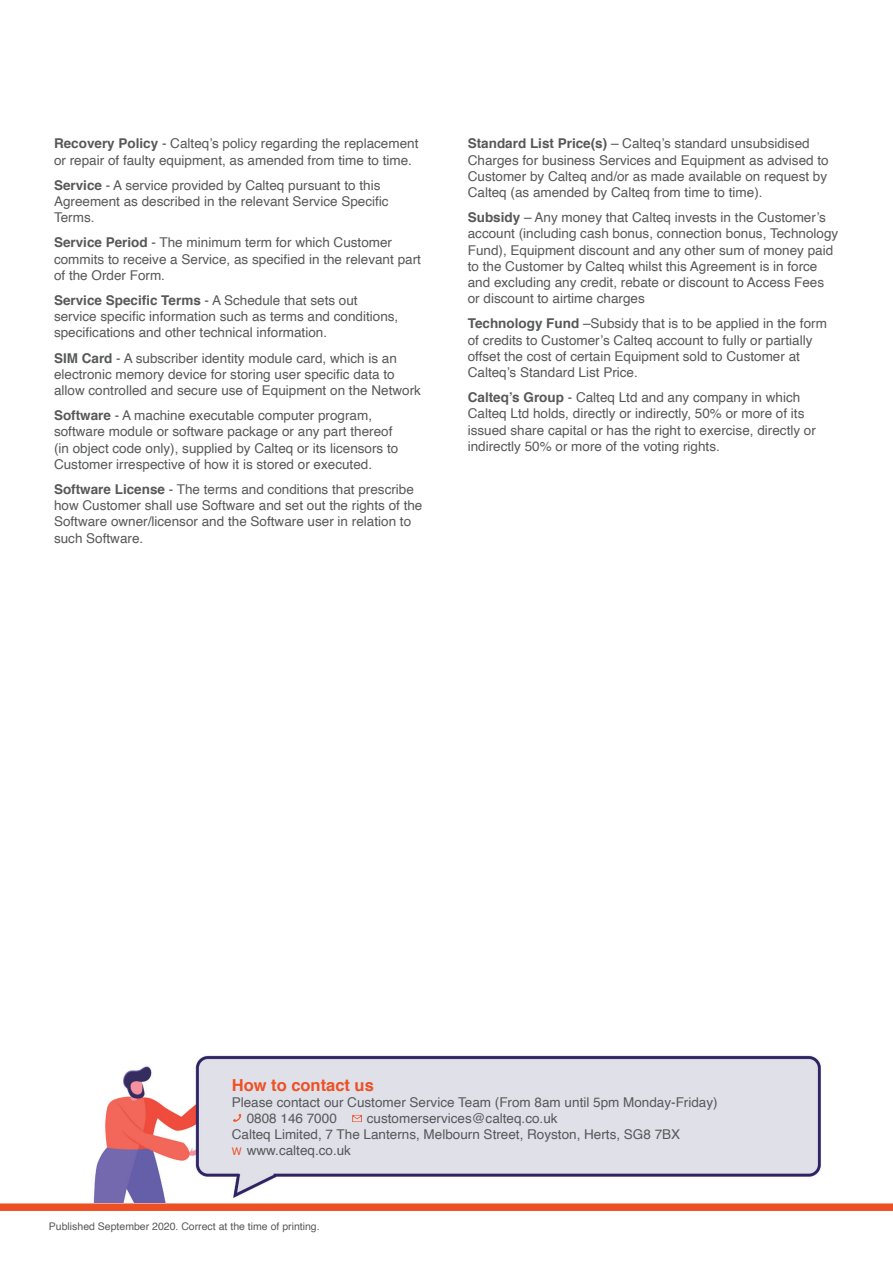
<style>
.page{position:relative;width:893px;height:1263px;background:#fff}
.page>*{position:absolute;margin:0;border:0;box-sizing:border-box;transform-origin:0 0}
.t1{font:700 16.5px "Helvetica";color:#ee5025}
.t2{font:13.5px/16.2px "Helvetica";color:#57585a}
.t3{font:10.5px "Helvetica";color:#57585a}
.t4{font:10.5px "Helvetica";color:#ee5025}
.s1{font-weight:700}
</style>
<div class="page">
<div style="left:0;top:1203px;width:893px;height:8px;background:#ee5025"></div>
<img style="left:93px;top:1055px;width:728px;height:147px">
<svg style="left:232px;top:1112px;width:10px;height:11px"></svg>
<img style="left:349px;top:1112px;width:14px;height:12px">
<p class="t2" style="left:54px;top:136px;width:366px"><span class="s1">Recovery Policy</span> - Calteq’s policy regarding the replacement or repair of faulty equipment, as amended from time to time.</p>
<p class="t2" style="left:54px;top:177px;width:336px"><span class="s1">Service</span> - A service provided by Calteq pursuant to this<br>Agreement as described in the relevant Service Specific<br>Terms.</p>
<p class="t2" style="left:54px;top:235px;width:368px"><span class="s1">Service Period</span> - The minimum term for which Customer commits to receive a Service, as specified in the relevant part of the Order Form.</p>
<p class="t2" style="left:54px;top:293px;width:346px"><span class="s1">Service Specific Terms</span> - A Schedule that sets out service specific information such as terms and conditions, specifications and other technical information.</p>
<p class="t2" style="left:54px;top:350px;width:368px"><span class="s1">SIM Card</span> - A subscriber identity module card, which is an electronic memory device for storing user specific data to allow controlled and secure use of Equipment on the Network</p>
<p class="t2" style="left:54px;top:408px;width:346px"><span class="s1">Software</span> - A machine executable computer program, software module or software package or any part thereof (in object code only), supplied by Calteq or its licensors to Customer irrespective of how it is stored or executed.</p>
<p class="t2" style="left:54px;top:482px;width:370px"><span class="s1">Software License</span> - The terms and conditions that prescribe how Customer shall use Software and set out the rights of the Software owner/licensor and the Software user in relation to such Software.</p>
<p class="t2" style="left:468px;top:136px;width:362px"><span class="s1">Standard List Price(s)</span> – Calteq’s standard unsubsidised Charges for business Services and Equipment as advised to Customer by Calteq and/or as made available on request by Calteq (as amended by Calteq from time to time).</p>
<p class="t2" style="left:468px;top:210px;width:372px"><span class="s1">Subsidy</span> – Any money that Calteq invests in the Customer’s account (including cash bonus, connection bonus, Technology Fund), Equipment discount and any other sum of money paid to the Customer by Calteq whilst this Agreement is in force and excluding any credit, rebate or discount to Access Fees or discount to airtime charges</p>
<p class="t2" style="left:468px;top:316px;width:361px"><span class="s1">Technology Fund</span> –Subsidy that is to be applied in the form of credits to Customer’s Calteq account to fully or partially offset the cost of certain Equipment sold to Customer at Calteq’s Standard List Price.</p>
<p class="t2" style="left:468px;top:390px;width:350px"><span class="s1">Calteq’s Group</span> - Calteq Ltd and any company in which Calteq Ltd holds, directly or indirectly, 50% or more of its issued share capital or has the right to exercise, directly or indirectly 50% or more of the voting rights.</p>
<p class="t1" style="left:232px;top:1071px;width:144px">How to contact us</p>
<p class="t2" style="left:247px;top:1094px;width:472px;text-indent:-15px">Please contact our Customer Service Team (From 8am until 5pm Monday-Friday)<br>0808 146 7000</p>
<p class="t2" style="left:367px;top:1110px;width:192px">customerservices@calteq.co.uk</p>
<p class="t2" style="left:232px;top:1127px;width:450px">Calteq Limited, 7 The Lanterns, Melbourn Street, Royston, Herts, SG8 7BX</p>
<p class="t2" style="left:247px;top:1143px;width:106px">www.calteq.co.uk</p>
<p class="t4" style="left:232px;top:1143px;width:11px">W</p>
<p class="t3" style="left:49px;top:1218px;width:272px">Published September 2020. Correct at the time of printing.</p>
</div>
